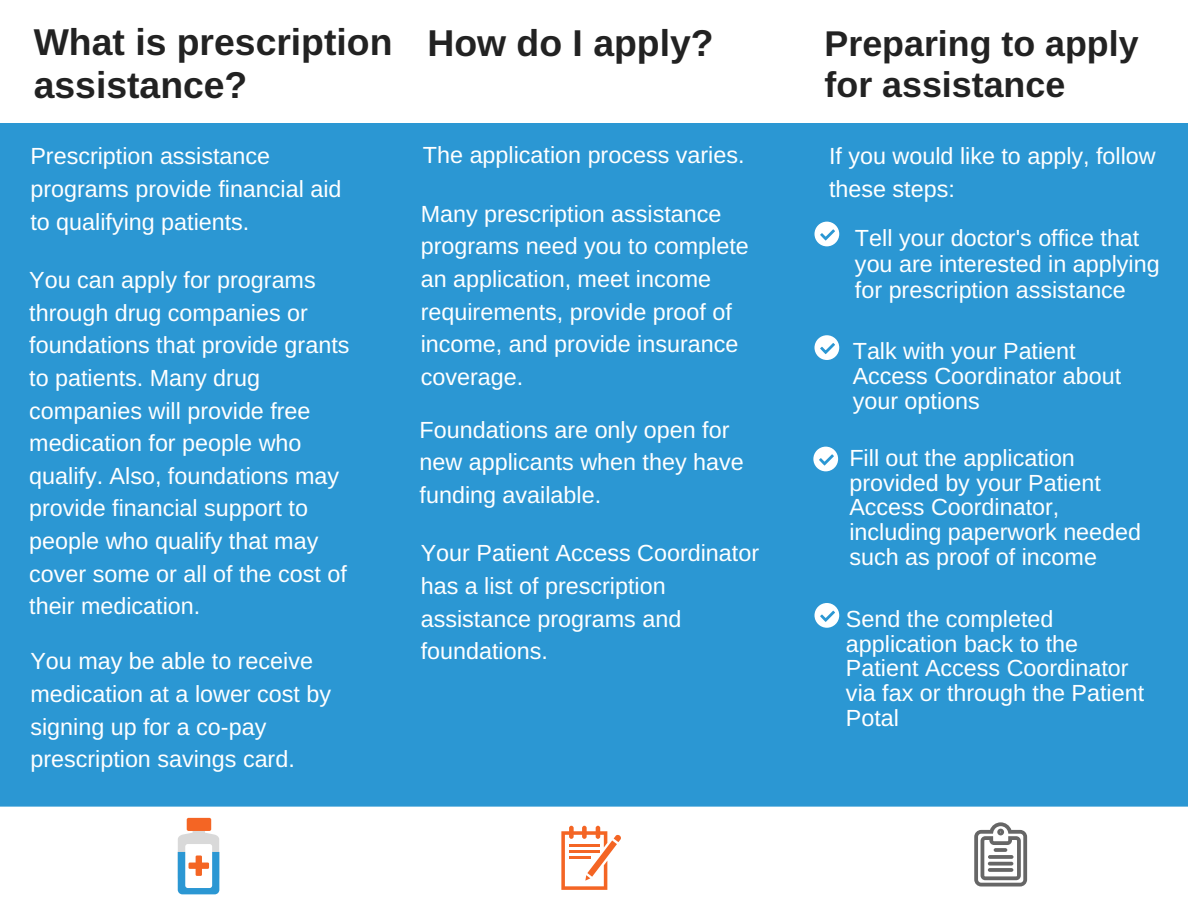
<style>
.page{position:relative;width:1188px;height:918px;background:#fff}
.page>*{position:absolute;margin:0;border:0;box-sizing:border-box;transform-origin:0 0}
.t1{font:700 37.35px/42.8px "Arimo";color:#222}
.t2{font:700 35.85px/40.5px "Arimo";color:#222}
.t3{font:23.4px/32.7px "Arimo";color:#fff}
</style>
<div class="page">
<div style="left:0;top:123px;width:1188px;height:684px;background:#2b97d3"></div>
<svg style="left:178px;top:831px;width:41px;height:63px"></svg>
<div style="left:185px;top:844px;width:27px;height:44px;background:#fff;border-radius:3px"></div>
<div style="left:187px;top:818px;width:24px;height:13px;background:#f46524;border-radius:2px"></div>
<div style="left:189px;top:863px;width:20px;height:6px;background:#f46524"></div>
<div style="left:196px;top:855px;width:6px;height:21px;background:#f46524"></div>
<svg style="left:561px;top:826px;width:60px;height:64px"></svg>
<svg style="left:974px;top:822px;width:53px;height:64px"></svg>
<svg style="left:994px;top:848px;width:13px;height:4px"></svg>
<svg style="left:988px;top:855px;width:26px;height:4px"></svg>
<svg style="left:988px;top:862px;width:25px;height:4px"></svg>
<svg style="left:988px;top:868px;width:25px;height:4px"></svg>
<svg style="left:814px;top:222px;width:25px;height:24px"></svg>
<svg style="left:814px;top:335px;width:25px;height:25px"></svg>
<svg style="left:813px;top:447px;width:25px;height:24px"></svg>
<svg style="left:814px;top:603px;width:25px;height:25px"></svg>
<h1 class="t1" style="left:34px;top:21px;width:360px">What is prescription assistance?</h1>
<h1 class="t1" style="left:427px;top:22px;width:288px">How do I apply?</h1>
<h2 class="t2" style="left:825px;top:23px;width:316px">Preparing to apply for assistance</h2>
<p class="t3" style="left:30px;top:140px;width:313px">Prescription assistance programs provide financial aid to qualifying patients.</p>
<p class="t3" style="left:423px;top:139px;width:323px">The application process varies.</p>
<p class="t3" style="left:421px;top:197px;width:330px">Many prescription assistance programs need you to complete an application, meet income requirements, provide proof of income, and provide insurance coverage.</p>
<p class="t3" style="left:29px;top:264px;width:322px">You can apply for programs through drug companies or foundations that provide grants to patients. Many drug companies will provide free medication for people who qualify. Also, foundations may provide financial support to people who qualify that may cover some or all of the cost of their medication.</p>
<p class="t3" style="left:420px;top:413px;width:326px">Foundations are only open for new applicants when they have funding available.</p>
<p class="t3" style="left:421px;top:537px;width:340px">Your Patient Access Coordinator has a list of prescription assistance programs and foundations.</p>
<p class="t3" style="left:30px;top:645px;width:302px">You may be able to receive medication at a lower cost by signing up for a co-pay prescription savings card.</p>
<p class="t3" style="left:829px;top:140px;width:328px">If you would like to apply, follow these steps:</p>
<p class="t3" style="left:855px;top:225px;width:306px;line-height:25.8px">Tell your doctor's office that you are interested in applying for prescription assistance</p>
<p class="t3" style="left:853px;top:339px;width:270px;line-height:24.8px">Talk with your Patient<br>Access Coordinator about your options</p>
<p class="t3" style="left:849px;top:445px;width:293px;line-height:24.8px">Fill out the application provided by your Patient<br>Access Coordinator, including paperwork needed such as proof of income</p>
<p class="t3" style="left:846px;top:606px;width:300px;line-height:24.8px">Send the completed application back to the<br>Patient Access Coordinator via fax or through the Patient<br>Potal</p>
</div>
